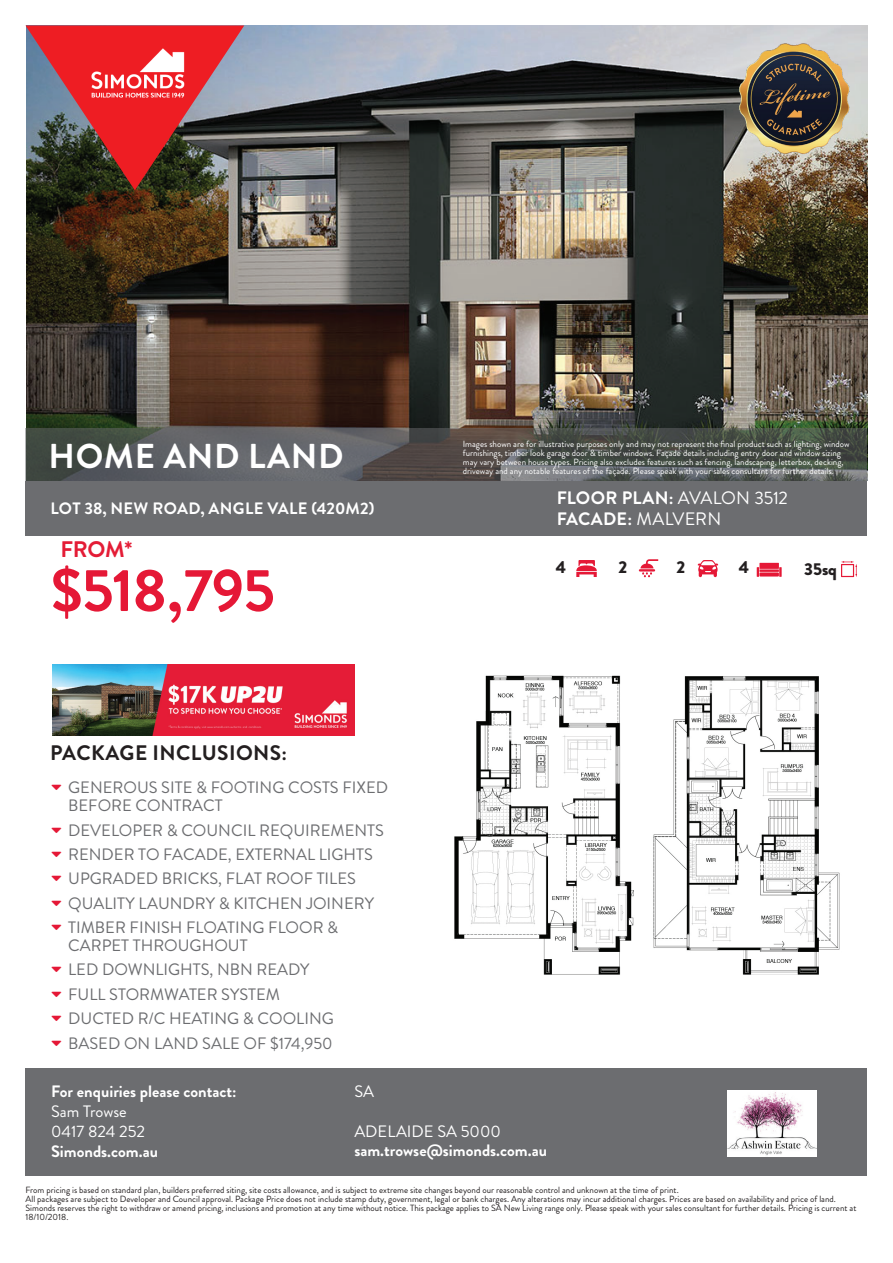
<style>
.page{position:relative;width:893px;height:1263px;background:#fff}
.page>*{position:absolute;margin:0;border:0;box-sizing:border-box;transform-origin:0 0}
.t1{font:700 60px "Brandon Grotesque";letter-spacing:-.015em;color:#e51836}
.t2{font:700 34.5px "Brandon Grotesque";letter-spacing:.02em;color:#fff}
.t3{font:700 22.5px "Brandon Grotesque";color:#e41c36}
.t4{font:700 21px "Brandon Grotesque";letter-spacing:.02em;color:#231f20}
.t5{font:700 18px/21px "Brandon Grotesque";letter-spacing:.015em;color:#fff}
.t6{font:900 17.25px "Brandon Grotesque";color:#231f20}
.t7{font:16.5px/24.3px "Brandon Grotesque";color:#6c6d70}
.t8{font:700 16.5px "Brandon Grotesque";color:#fff}
.t9{font:16.5px/19.8px "Brandon Grotesque";color:#fff}
.t10{font:700 16.5px "Brandon Grotesque";letter-spacing:.02em;color:#fff}
.t11{font:9px/9px "Brandon Grotesque";color:#231f20}
.t12{font:9px/9px "Brandon Grotesque";color:#fff}
.s1{font-weight:400}
</style>
<div class="page">
<img style="left:26px;top:26px;width:841px;height:402px">
<div style="left:26px;top:481px;width:841px;height:55px;background:#6c6d70"></div>
<img style="left:331px;top:83px;width:130px;height:32px">
<img style="left:464px;top:83px;width:129px;height:32px">
<img style="left:597px;top:83px;width:129px;height:32px">
<img style="left:730px;top:39px;width:129px;height:120px">
<img style="left:730px;top:216px;width:129px;height:32px">
<img style="left:730px;top:347px;width:129px;height:32px">
<svg style="left:26px;top:428px;width:841px;height:53px;background:#545755"></svg>
<svg style="left:576px;top:560px;width:21px;height:17px"></svg>
<svg style="left:697px;top:560px;width:22px;height:17px"></svg>
<svg style="left:639px;top:559px;width:19px;height:18px"></svg>
<svg style="left:757px;top:563px;width:25px;height:14px"></svg>
<svg style="left:841px;top:561px;width:16px;height:16px"></svg>
<div style="left:26px;top:1068px;width:841px;height:108px;background:#6c6d70"></div>
<img style="left:728px;top:1090px;width:88px;height:66px">
<svg style="left:26px;top:26px;width:218px;height:164px;background:#774d4d"></svg>
<img style="left:77px;top:25px;width:125px;height:108px">
<img style="left:454px;top:675px;width:386px;height:300px">
<img style="left:53px;top:664px;width:301px;height:71px">
<h2 class="t2" style="left:48px;top:432px;width:297px">HOME AND LAND</h2>
<p class="t12" style="left:463px;top:439px;width:388px">Images shown are for illustrative purposes only and may not represent the final product such as lighting, window furnishings, timber look garage door &amp; timber windows. Façade details including entry door and window sizing may vary between house types. Pricing also excludes features such as fencing, landscaping, letterbox, decking,</p>
<p class="t12" style="left:463px;top:466px;width:372px">driveway and any notable features of the façade. Please speak with your sales consultant for further details.</p>
<h3 class="t10" style="left:50px;top:496px;width:326px">LOT 38, NEW ROAD, ANGLE VALE (420M2)</h3>
<h3 class="t5" style="left:557px;top:488px;width:233px">FLOOR PLAN: <span class="s1">AVALON 3512<br></span>FACADE: <span class="s1">MALVERN</span></h3>
<h3 class="t3" style="left:60px;top:533px;width:73px">FROM*</h3>
<h1 class="t1" style="left:51px;top:548px;width:225px">$518,795</h1>
<h3 class="t6" style="left:556px;top:555px;width:12px">4</h3>
<h3 class="t6" style="left:618px;top:555px;width:10px">2</h3>
<h3 class="t6" style="left:676px;top:555px;width:10px">2</h3>
<h3 class="t6" style="left:739px;top:555px;width:12px">4</h3>
<h3 class="t4" style="left:50px;top:738px;width:238px">PACKAGE INCLUSIONS:</h3>
<h3 class="t7" style="left:68px;top:779px;width:321px;line-height:18px">GENEROUS SITE &amp; FOOTING COSTS FIXED<br>BEFORE CONTRACT</h3>
<h3 class="t7" style="left:68px;top:818px;width:317px">DEVELOPER &amp; COUNCIL REQUIREMENTS RENDER TO FACADE, EXTERNAL LIGHTS UPGRADED BRICKS, FLAT ROOF TILES QUALITY LAUNDRY &amp; KITCHEN JOINERY TIMBER FINISH FLOATING FLOOR &amp;</h3>
<h3 class="t7" style="left:68px;top:933px;width:267px">CARPET THROUGHOUT<br>LED DOWNLIGHTS, NBN READY<br>FULL STORMWATER SYSTEM<br>DUCTED R/C HEATING &amp; COOLING<br>BASED ON LAND SALE OF $174,950</h3>
<h3 class="t8" style="left:51px;top:1080px;width:187px">For enquiries please contact:</h3>
<h3 class="t9" style="left:51px;top:1102px;width:95px">Sam Trowse<br>0417 824 252</h3>
<h3 class="t8" style="left:51px;top:1139px;width:108px">Simonds.com.au</h3>
<h3 class="t9" style="left:354px;top:1081px;width:21px">SA</h3>
<h3 class="t9" style="left:354px;top:1121px;width:148px">ADELAIDE SA 5000</h3>
<h3 class="t8" style="left:354px;top:1139px;width:194px">sam.trowse@simonds.com.au</h3>
<h3 class="t6" style="left:804px;top:557px;width:34px">35sq</h3>
<p class="t11" style="left:26px;top:1185px;width:832px">From pricing is based on standard plan, builders preferred siting, site costs allowance, and is subject to extreme site changes beyond our reasonable control and unknown at the time of print.<br>All packages are subject to Developer and Council approval. Package Price does not include stamp duty, government, legal or bank charges. Any alterations may incur additional charges. Prices are based on availability and price of land.<br>Simonds reserves the right to withdraw or amend pricing, inclusions and promotion at any time without notice. This package applies to SA New Living range only. Please speak with your sales consultant for further details. Pricing is current at 18/10/2018.</p>
</div>
